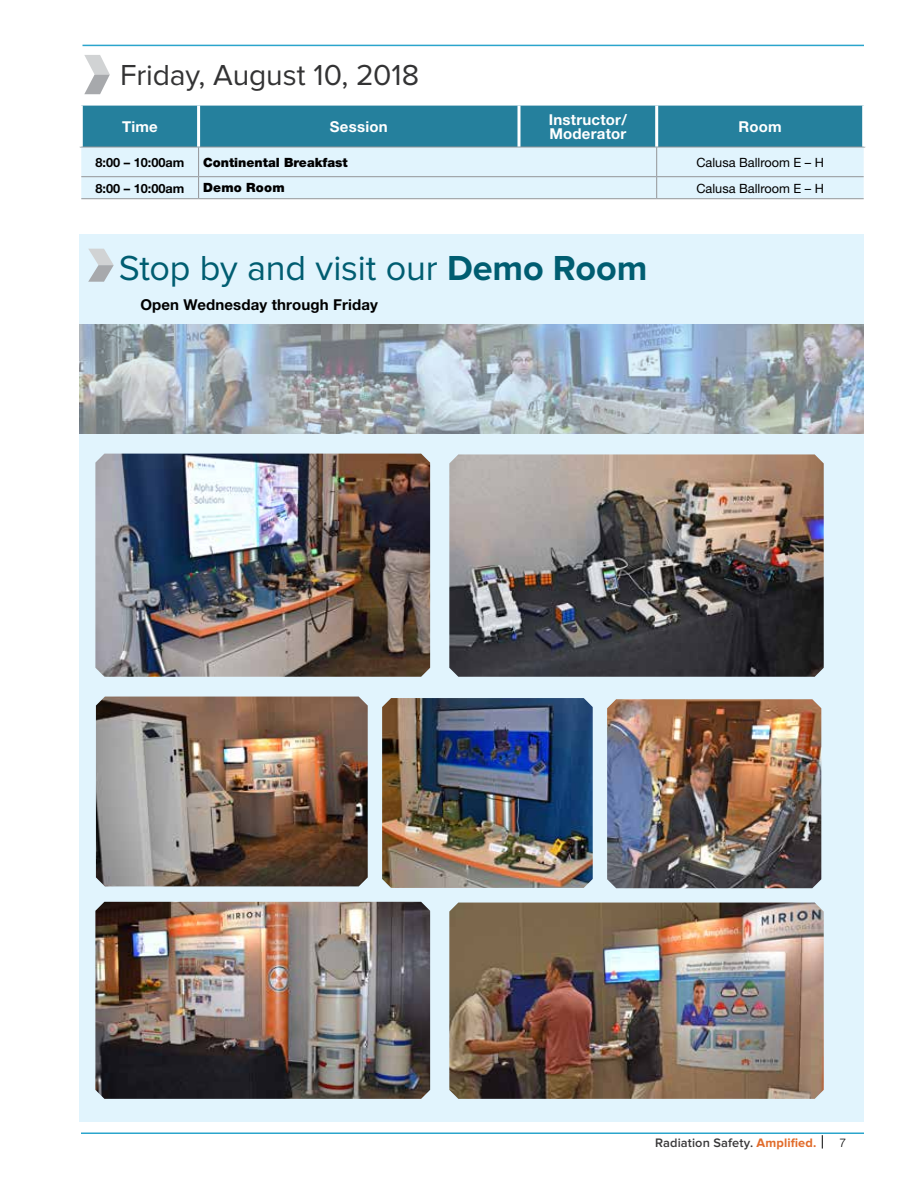
<style>
.page{position:relative;width:918px;height:1188px;background:#fff}
.page>*{position:absolute;margin:0;border:0;box-sizing:border-box;transform-origin:0 0}
.t1{font:36px "Proxima Nova";letter-spacing:-.005em;color:#005d71}
.t2{font:30px "Proxima Nova";letter-spacing:-.005em;color:#333334}
.t3{font:700 15px/13.5px "Helvetica Neue";letter-spacing:.015em;color:#fff}
.t4{font:700 15px "Helvetica Neue";letter-spacing:.01em;color:#000}
.t5{font:12.75px "Helvetica Neue";color:#000}
.t6{font:900 12.75px "Helvetica Neue";color:#000}
.t7{font:600 12.75px "Proxima Nova";letter-spacing:.015em;color:#393839}
.t8{font:700 12.75px "Helvetica Neue";color:#000}
.t9{font:300 12px "Helvetica Neue";color:#000}
.s1{font-weight:700}
.s2{font-weight:700;color:#e16b2a}
</style>
<div class="page">
<hr style="left:82px;top:45px;width:782px;height:1px;background:#2ba5cc">
<svg style="left:822px;top:1135px;width:1px;height:14px"></svg>
<hr style="left:81px;top:1132px;width:783px;height:2px;background:#2ba5cc">
<hr style="left:80px;top:147px;width:119px;height:1px;background:#939598">
<hr style="left:657px;top:147px;width:208px;height:1px;background:#939598">
<svg style="left:81px;top:106px;width:783px;height:93px;background:#8fc0d1"></svg>
<hr style="left:657px;top:198px;width:207px;height:1px;background:#939598">
<hr style="left:199px;top:198px;width:320px;height:1px;background:#939598">
<hr style="left:519px;top:198px;width:138px;height:1px;background:#939598">
<svg style="left:84px;top:55px;width:26px;height:39px"></svg>
<div style="left:79px;top:234px;width:785px;height:887px;background:#e1f4fd"></div>
<img style="left:449px;top:454px;width:375px;height:223px">
<img style="left:449px;top:903px;width:375px;height:196px">
<img style="left:95px;top:454px;width:335px;height:223px">
<img style="left:95px;top:902px;width:335px;height:197px">
<img style="left:607px;top:699px;width:214px;height:189px">
<img style="left:382px;top:698px;width:211px;height:190px">
<img style="left:96px;top:697px;width:272px;height:189px">
<img style="left:80px;top:324px;width:784px;height:110px">
<svg style="left:88px;top:249px;width:26px;height:33px"></svg>
<h2 class="t2" style="left:120px;top:62px;width:301px">Friday, August 10, 2018</h2>
<p class="t3" style="left:122px;top:120px;width:37px">Time</p>
<p class="t3" style="left:330px;top:120px;width:59px">Session</p>
<p class="t3" style="left:549px;top:113px;width:80px">Instructor/<br>Moderator</p>
<p class="t3" style="left:739px;top:120px;width:45px">Room</p>
<p class="t8" style="left:95px;top:154px;width:91px">8:00 – 10:00am</p>
<p class="t6" style="left:203px;top:155px;width:146px">Continental Breakfast</p>
<p class="t5" style="left:696px;top:155px;width:129px">Calusa Ballroom E – H</p>
<p class="t8" style="left:95px;top:180px;width:91px">8:00 – 10:00am</p>
<p class="t6" style="left:203px;top:180px;width:83px">Demo Room</p>
<p class="t5" style="left:696px;top:181px;width:129px">Calusa Ballroom E – H</p>
<h1 class="t1" style="left:119px;top:251px;width:530px">Stop by and visit our <span class="s1">Demo Room</span></h1>
<p class="t4" style="left:140px;top:295px;width:239px">Open Wednesday through Friday</p>
<p class="t7" style="left:655px;top:1137px;width:163px">Radiation Safety. <span class="s2">Amplified.</span></p>
<p class="t9" style="left:839px;top:1135px;width:8px">7</p>
</div>
